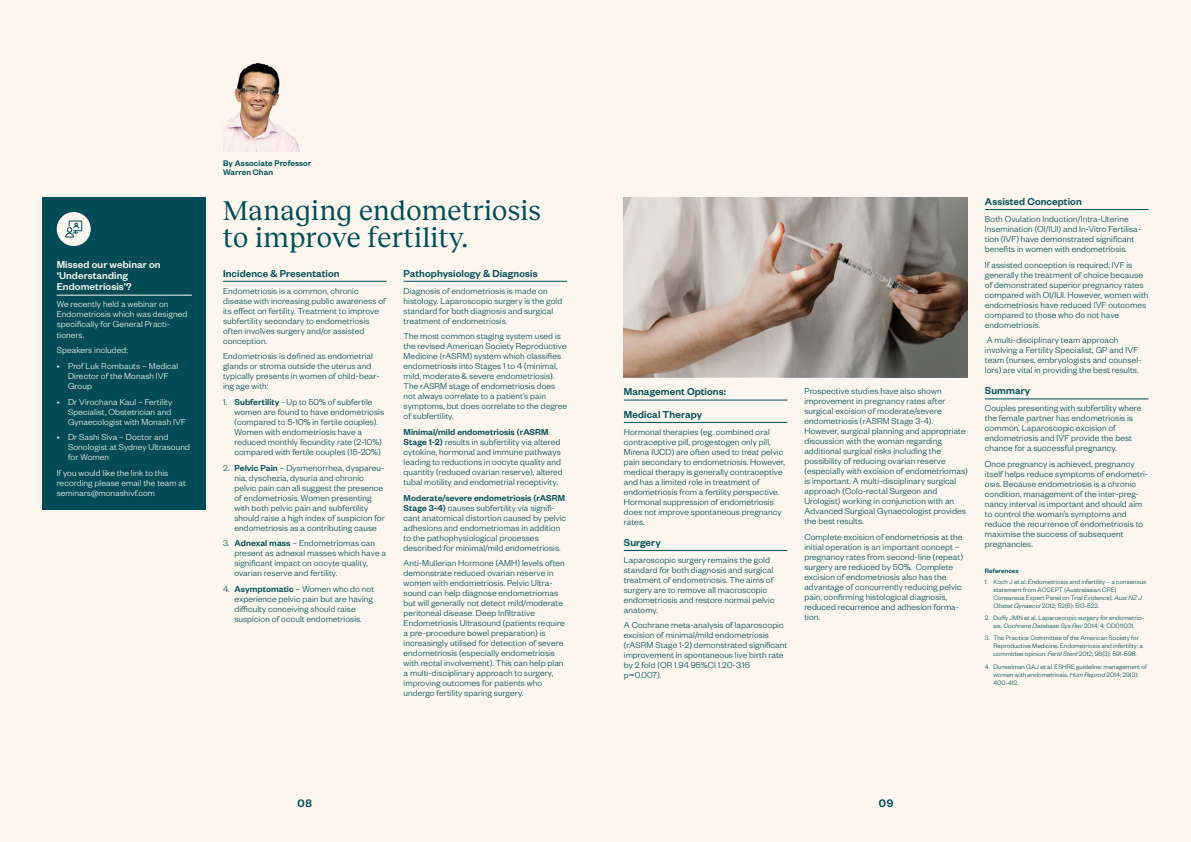
<style>
.page{position:relative;width:1191px;height:842px;background:#fff}
.page>*{position:absolute;margin:0;border:0;box-sizing:border-box;transform-origin:0 0}
.t1{font:28px/27px "Reckless";letter-spacing:.01em;color:#004c56}
.t2{font:500 12px "Founders Grotesk";color:#004c56}
.t3{font:500 11px/22.3px "Founders Grotesk";letter-spacing:.01em;color:#004c56}
.t4{font:500 11px/11px "Founders Grotesk";letter-spacing:.01em;color:#fbf7ef}
.t5{font:300 9.5px/10px "Founders Grotesk";letter-spacing:.01em;color:#004c56}
.t6{font:300 9.5px/10px "Founders Grotesk";letter-spacing:.01em;color:#fbf7ef}
.t7{font:500 9px/9.5px "Founders Grotesk";letter-spacing:.01em;color:#004c56}
.t8{font:300 7px/8px "Founders Grotesk";letter-spacing:.01em;color:#004c56}
.t9{font:500 7px "Founders Grotesk";letter-spacing:.01em;color:#004c56}
.s1{font-weight:500}
.s2{font-style:italic}
</style>
<div class="page">
<div style="left:0;top:0;width:595px;height:842px;background:#fbf7ef"></div>
<div style="left:595px;top:0;width:596px;height:842px;background:#fbf7ef"></div>
<hr style="left:223px;top:281px;width:163px;height:1px;background:#004c56">
<hr style="left:403px;top:281px;width:164px;height:1px;background:#004c56">
<hr style="left:624px;top:400px;width:163px;height:1px;background:#004c56">
<hr style="left:624px;top:422px;width:163px;height:1px;background:#004c56">
<hr style="left:624px;top:550px;width:163px;height:1px;background:#004c56">
<hr style="left:985px;top:209px;width:163px;height:1px;background:#004c56">
<hr style="left:985px;top:398px;width:163px;height:1px;background:#004c56">
<img style="left:223px;top:62px;width:77px;height:90px">
<div style="left:43px;top:198px;width:163px;height:312px;background:#004c56"></div>
<hr style="left:57px;top:295px;width:135px;height:1px;background:#fbf7ef">
<div style="left:57px;top:212px;width:34px;height:34px;background:#fbf7ef;border-radius:50%"></div>
<svg style="left:65px;top:220px;width:17px;height:18px"></svg>
<img style="left:624px;top:198px;width:344px;height:179px">
<p class="t4" style="left:57px;top:259px;width:105px">Missed our webinar on ‘Understanding<br>Endometriosis’?</p>
<p class="t6" style="left:57px;top:299px;width:132px">We recently held a webinar on<br>Endometriosis which was designed specifically for General Practi&shy;tioners.</p>
<p class="t6" style="left:57px;top:345px;width:73px">Speakers included:</p>
<p class="t6" style="left:68px;top:360px;width:112px;text-indent:-11px">• Prof Luk Rombauts – Medical<br>Director of the Monash IVF<br>Group</p>
<p class="t6" style="left:68px;top:396px;width:119px;text-indent:-11px">• Dr Virochana Kaul – Fertility<br>Specialist, Obstetrician and<br>Gynaecologist with Monash IVF</p>
<p class="t6" style="left:68px;top:432px;width:123px;text-indent:-11px">• Dr Sashi Siva – Doctor and<br>Sonologist at Sydney Ultrasound for Women</p>
<p class="t6" style="left:57px;top:467px;width:131px">If you would like the link to this recording please email the team at seminars@monashivf.com</p>
<p class="t7" style="left:223px;top:158px;width:90px">By Associate Professor<br>Warren Chan</p>
<h1 class="t1" style="left:223px;top:196px;width:320px">Managing endometriosis to improve fertility.</h1>
<p class="t3" style="left:223px;top:261px;width:118px">Incidence &amp; Presentation</p>
<p class="t5" style="left:223px;top:285px;width:164px">Endometriosis is a common, chronic disease with increasing public awareness of its effect on fertility. Treatment to improve subfertility secondary to endometriosis often involves surgery and/or assisted conception.</p>
<p class="t5" style="left:223px;top:351px;width:158px">Endometriosis is defined as endometrial glands or stroma outside the uterus and typically presents in women of child-bear&shy;ing age with:</p>
<p class="t5" style="left:234px;top:396px;width:151px;text-indent:-11px">1. <span class="s1">Subfertility</span> - Up to 50% of subfertile women are found to have endometriosis (compared to 5-10% in fertile couples).<br>Women with endometriosis have a reduced monthly fecundity rate (2-10%) compared with fertile couples (15-20%)</p>
<p class="t5" style="left:234px;top:462px;width:152px;text-indent:-11px">2. <span class="s1">Pelvic Pain</span> – Dysmenorrhea, dyspareu&shy;nia, dyschezia, dysuria and chronic pelvic pain can all suggest the presence of endometriosis. Women presenting with both pelvic pain and subfertility should raise a high index of suspicion for endometriosis as a contributing cause</p>
<p class="t5" style="left:234px;top:538px;width:153px;text-indent:-11px">3. <span class="s1">Adnexal mass</span> – Endometriomas can present as adnexal masses which have a significant impact on oocyte quality, ovarian reserve and fertility.</p>
<p class="t5" style="left:234px;top:583px;width:141px;text-indent:-11px">4. <span class="s1">Asymptomatic</span> – Women who do not experience pelvic pain but are having difficulty conceiving should raise suspicion of occult endometriosis.</p>
<p class="t3" style="left:403px;top:261px;width:135px">Pathophysiology &amp; Diagnosis</p>
<p class="t5" style="left:403px;top:285px;width:160px">Diagnosis of endometriosis is made on histology. Laparoscopic surgery is the gold standard for both diagnosis and surgical treatment of endometriosis.</p>
<p class="t5" style="left:403px;top:331px;width:165px">The most common staging system used is the revised American Society Reproductive Medicine (rASRM) system which classifies endometriosis into Stages 1 to 4 (minimal, mild, moderate &amp; severe endometriosis).<br>The rASRM stage of endometriosis does not always correlate to a patient’s pain symptoms, but does correlate to the degree of subfertility.</p>
<p class="t5" style="left:403px;top:426px;width:161px"><span class="s1">Minimal/mild endometriosis (rASRM Stage 1-2)</span> results in subfertility via altered cytokine, hormonal and immune pathways leading to reductions in oocyte quality and quantity (reduced ovarian reserve), altered tubal motility and endometrial receptivity.</p>
<p class="t5" style="left:403px;top:492px;width:164px"><span class="s1">Moderate/severe endometriosis (rASRM Stage 3-4)</span> causes subfertility via signifi&shy;cant anatomical distortion caused by pelvic adhesions and endometriomas in addition to the pathophysiological processes described for minimal/mild endometriosis.</p>
<p class="t5" style="left:403px;top:558px;width:163px">Anti-Mullerian Hormone (AMH) levels often demonstrate reduced ovarian reserve in women with endometriosis. Pelvic Ultra&shy;sound can help diagnose endometriomas but will generally not detect mild/moderate peritoneal disease. Deep Infiltrative Endometriosis Ultrasound (patients require a pre-procedure bowel preparation) is increasingly utilised for detection of severe endometriosis (especially endometriosis with rectal involvement). This can help plan a multi-disciplinary approach to surgery, improving outcomes for patients who undergo fertility sparing surgery.</p>
<p class="t3" style="left:624px;top:380px;width:104px">Management Options:<br>Medical Therapy</p>
<p class="t5" style="left:624px;top:426px;width:162px">Hormonal therapies (eg. combined oral contraceptive pill, progestogen only pill, Mirena IUCD) are often used to treat pelvic pain secondary to endometriosis. However, medical therapy is generally contraceptive and has a limited role in treatment of endometriosis from a fertility perspective.<br>Hormonal suppression of endometriosis does not improve spontaneous pregnancy rates.</p>
<p class="t3" style="left:624px;top:530px;width:38px">Surgery</p>
<p class="t5" style="left:624px;top:554px;width:152px">Laparoscopic surgery remains the gold standard for both diagnosis and surgical treatment of endometriosis. The aims of surgery are to remove all macroscopic endometriosis and restore normal pelvic anatomy.</p>
<p class="t5" style="left:624px;top:620px;width:165px">A Cochrane meta-analysis of laparoscopic excision of minimal/mild endometriosis (rASRM Stage 1-2) demonstrated significant improvement in spontaneous live birth rate by 2 fold (OR 1.94 95%CI 1.20-3.16 p=0.007).</p>
<p class="t5" style="left:804px;top:386px;width:165px">Prospective studies have also shown improvement in pregnancy rates after surgical excision of moderate/severe endometriosis (rASRM Stage 3-4).<br>However, surgical planning and appropriate discussion with the woman regarding additional surgical risks including the possibility of reducing ovarian reserve (especially with excision of endometriomas) is important. A multi-disciplinary surgical approach (Colo-rectal Surgeon and Urologist) working in conjunction with an Advanced Surgical Gynaecologist provides the best results.</p>
<p class="t5" style="left:804px;top:532px;width:160px">Complete excision of endometriosis at the initial operation is an important concept – pregnancy rates from second-line (repeat) surgery are reduced by 50%. Complete excision of endometriosis also has the advantage of concurrently reducing pelvic pain, confirming histological diagnosis, reduced recurrence and adhesion forma&shy;tion.</p>
<p class="t3" style="left:985px;top:190px;width:98px">Assisted Conception</p>
<p class="t5" style="left:985px;top:213px;width:157px">Both Ovulation Induction/Intra-Uterine Insemination (OI/IUI) and In-Vitro Fertilisa&shy;tion (IVF) have demonstrated significant benefits in women with endometriosis.</p>
<p class="t5" style="left:985px;top:259px;width:165px">If assisted conception is required, IVF is generally the treatment of choice because of demonstrated superior pregnancy rates compared with OI/IUI. However, women with endometriosis have reduced IVF outcomes compared to those who do not have endometriosis.</p>
<p class="t5" style="left:985px;top:335px;width:158px">A multi-disciplinary team approach involving a Fertility Specialist, GP and IVF team (nurses, embryologists and counsel&shy;lors) are vital in providing the best results.</p>
<p class="t3" style="left:985px;top:379px;width:47px">Summary</p>
<p class="t5" style="left:985px;top:403px;width:158px">Couples presenting with subfertility where the female partner has endometriosis is common. Laparoscopic excision of endometriosis and IVF provide the best chance for a successful pregnancy.</p>
<p class="t5" style="left:985px;top:458px;width:165px">Once pregnancy is achieved, pregnancy itself helps reduce symptoms of endometri&shy;osis. Because endometriosis is a chronic condition, management of the inter-preg&shy;nancy interval is important and should aim to control the woman’s symptoms and reduce the recurrence of endometriosis to maximise the success of subsequent pregnancies.</p>
<p class="t9" style="left:985px;top:566px;width:35px">References</p>
<p class="t8" style="left:993px;top:577px;width:154px;text-indent:-9px">1. Koch J et al. Endometriosis and infertility – a consensus statement from ACCEPT (Australasian CREI Consensus Expert Panel on Trial Evidence). <span class="s2">Aust NZ J Obstet Gynaecol</span> 2012; 52(6): 513-522.</p>
<p class="t8" style="left:985px;top:613px;width:160px;text-align:center">2. Duffy JMN et al. Laparoscopic surgery for endometrio&shy;sis. <span class="s2">Cochrane Database Sys Rev</span> 2014; 4: CD011031.</p>
<p class="t8" style="left:993px;top:634px;width:151px;text-indent:-9px">3. The Practice Committee of the American Society for<br>Reproductive Medicine. Endometriosis and infertility: a committee opinion. <span class="s2">Fertil Steril</span> 2012; 98(3): 591-598.</p>
<p class="t8" style="left:993px;top:662px;width:155px;text-indent:-9px">4. Dunselman GAJ et al. ESHRE guideline: management of women with endometriosis. <span class="s2">Hum Reprod</span> 2014; 29(3):<br>400-412.</p>
<p class="t2" style="left:298px;top:796px;width:16px">08</p>
<p class="t2" style="left:879px;top:796px;width:16px">09</p>
</div>
